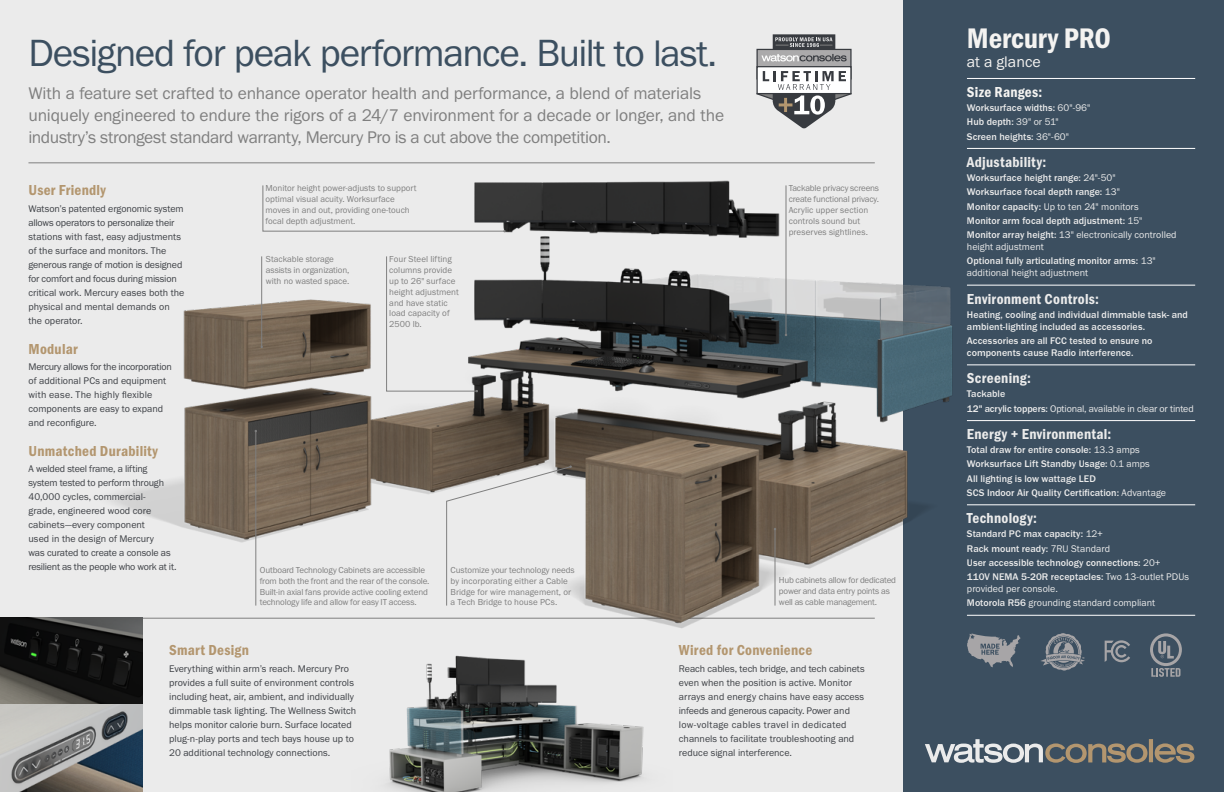
<style>
.page{position:relative;width:1224px;height:792px;background:#fff}
.page>*{position:absolute;margin:0;border:0;box-sizing:border-box;transform-origin:0 0}
.t1{font:39.3px "Franklin Gothic URW Boo";letter-spacing:-.035em;color:#3c4f60}
.t2{font:29.3px "Franklin Gothic URW Con Dem";letter-spacing:-.005em;color:#f4f3f1}
.t3{font:17.5px/22px "Franklin Gothic URW Boo";letter-spacing:-.01em;color:#7f7f7f}
.t4{font:15.9px "Franklin Gothic URW Boo";color:#f4f3f1}
.t5{font:15px "Franklin Gothic URW Con Dem";letter-spacing:.02em;color:#ebebeb}
.t6{font:15px "Franklin Gothic URW Con Dem";letter-spacing:.02em;color:#b3966f}
.t7{font:15px "Franklin Gothic URW Con Dem";letter-spacing:.015em;color:#f4f3f1}
.t8{font:10px/14px "Franklin Gothic URW Boo";color:#3d4045}
.t9{font:500 10px/14.2px "Franklin Gothic URW";letter-spacing:.005em;color:#ebebeb}
.t10{font:10px/12px "Franklin Gothic URW Boo";color:#ebebeb}
.t11{font:9px/10.8px "Franklin Gothic URW Boo";letter-spacing:-.005em;color:#7f7f7f}
.t12{font:9px/10.8px "Franklin Gothic URW Boo";letter-spacing:-.025em;color:#7f7f7f}
.s1{font-size:38.3px}
.s2{font-family:"Franklin Gothic URW Boo";font-weight:400}
.s3{font-family:"Franklin Gothic URW";font-weight:500}
</style>
<div class="page">
<div style="left:0;top:0;width:612px;height:792px;background:#ebebeb"></div>
<div style="left:612px;top:0;width:612px;height:792px;background:#ebebeb"></div>
<div style="left:904px;top:0;width:320px;height:792px;background:#3c4f60"></div>
<img style="left:84px;top:139px;width:990px;height:509px">
<hr style="left:967px;top:78px;width:228px;height:1px;background:#fff">
<hr style="left:967px;top:148px;width:228px;height:1px;background:#fff">
<hr style="left:967px;top:285px;width:228px;height:1px;background:#fff">
<hr style="left:967px;top:364px;width:228px;height:1px;background:#fff">
<hr style="left:967px;top:420px;width:228px;height:1px;background:#fff">
<hr style="left:967px;top:504px;width:228px;height:1px;background:#fff">
<hr style="left:967px;top:615px;width:228px;height:1px;background:#fff">
<hr style="left:28px;top:162px;width:847px;height:1px;background:#7f7f7f">
<svg style="left:386px;top:256px;width:92px;height:136px"></svg>
<hr style="left:786px;top:185px;width:1px;height:150px;background:#7f7f7f">
<svg style="left:262px;top:185px;width:244px;height:47px"></svg>
<hr style="left:775px;top:529px;width:1px;height:77px;background:#7f7f7f">
<svg style="left:446px;top:465px;width:126px;height:141px"></svg>
<hr style="left:261px;top:256px;width:1px;height:91px;background:#7f7f7f">
<img style="left:351px;top:633px;width:321px;height:159px">
<hr style="left:256px;top:431px;width:1px;height:175px;background:#7f7f7f">
<img style="left:0;top:618px;width:143px;height:174px">
<svg style="left:756px;top:34px;width:96px;height:95px"></svg>
<svg style="left:925px;top:739px;width:269px;height:24px"></svg>
<svg style="left:1150px;top:633px;width:32px;height:44px"></svg>
<svg style="left:1105px;top:640px;width:25px;height:22px"></svg>
<svg style="left:1040px;top:633px;width:45px;height:38px"></svg>
<svg style="left:967px;top:633px;width:54px;height:34px"></svg>
<h1 class="t1" style="left:28px;top:29px;width:690px">Designed for peak performance. Built to <span class="s1">last.</span></h1>
<p class="t3" style="left:28px;top:82px;width:697px">With a feature set crafted to enhance operator health and performance, a blend of materials uniquely engineered to endure the rigors of a 24/7 environment for a decade or longer, and the industry’s strongest standard warranty, Mercury Pro is a cut above the competition.</p>
<h3 class="t6" style="left:28px;top:180px;width:79px">User Friendly</h3>
<p class="t8" style="left:28px;top:201px;width:157px">Watson’s patented ergonomic system allows operators to personalize their stations with fast, easy adjustments of the surface and monitors. The generous range of motion is designed for comfort and focus during mission critical work. Mercury eases both the physical and mental demands on the operator.</p>
<h3 class="t6" style="left:28px;top:339px;width:51px">Modular</h3>
<p class="t8" style="left:28px;top:359px;width:145px">Mercury allows for the incorporation of additional PCs and equipment with ease. The highly flexible components are easy to expand and reconfigure.</p>
<h3 class="t6" style="left:28px;top:441px;width:131px">Unmatched Durability</h3>
<p class="t8" style="left:28px;top:462px;width:150px">A welded steel frame, a lifting system tested to perform through<br>40,000 cycles, commercial-<br>grade, engineered wood core cabinets—every component<br>used in the design of Mercury<br>was curated to create a console as resilient as the people who work at it.</p>
<p class="t11" style="left:266px;top:183px;width:153px">Monitor height power-adjusts to support optimal visual acuity. Worksurface moves in and out, providing one-touch focal depth adjustment.</p>
<p class="t11" style="left:266px;top:254px;width:85px">Stackable storage assists in organization, with no wasted space.</p>
<p class="t11" style="left:389px;top:254px;width:71px">Four Steel lifting columns provide up to 26" surface height adjustment and have static load capacity of<br>2500 lb.</p>
<p class="t11" style="left:260px;top:564px;width:171px">Outboard Technology Cabinets are accessible from both the front and the rear of the console.<br>Built-in axial fans provide active cooling extend technology life and allow for easy IT access.</p>
<p class="t11" style="left:451px;top:564px;width:126px">Customize your technology needs by incorporating either a Cable<br>Bridge for wire management, or a Tech Bridge to house PCs.</p>
<p class="t11" style="left:789px;top:183px;width:92px">Tackable privacy screens create functional privacy.<br>Acrylic upper section controls sound but preserves sightlines.</p>
<p class="t12" style="left:779px;top:575px;width:119px">Hub cabinets allow for dedicated power and data entry points as well as cable management.</p>
<h3 class="t6" style="left:169px;top:640px;width:81px">Smart Design</h3>
<p class="t8" style="left:169px;top:661px;width:189px">Everything within arm’s reach. Mercury Pro provides a full suite of environment controls including heat, air, ambient, and individually dimmable task lighting. The Wellness Switch helps monitor calorie burn. Surface located plug-n-play ports and tech bays house up to 20 additional technology connections.</p>
<h3 class="t6" style="left:679px;top:640px;width:135px">Wired for Convenience</h3>
<p class="t8" style="left:679px;top:661px;width:187px">Reach cables, tech bridge, and tech cabinets even when the position is active. Monitor arrays and energy chains have easy access infeeds and generous capacity. Power and low-voltage cables travel in dedicated channels to facilitate troubleshooting and reduce signal interference.</p>
<h2 class="t2" style="left:967px;top:19px;width:146px">Mercury PRO</h2>
<h3 class="t4" style="left:967px;top:52px;width:75px">at a glance</h3>
<h3 class="t7" style="left:967px;top:82px;width:77px">Size Ranges:</h3>
<p class="t9" style="left:967px;top:100px;width:125px">Worksurface widths: <span class="s2">60"-96"<br></span>Hub depth: <span class="s2">39" or 51"<br></span>Screen heights: <span class="s2">36"-60"</span></p>
<h3 class="t5" style="left:967px;top:152px;width:81px">Adjustability:</h3>
<p class="t9" style="left:967px;top:170px;width:154px">Worksurface height range: <span class="s2">24"-50"<br></span>Worksurface focal depth range: <span class="s2">13"</span></p>
<p class="t10" style="left:967px;top:200px;width:173px"><span class="s3">Monitor capacity:</span> Up to ten 24" monitors</p>
<p class="t9" style="left:967px;top:213px;width:177px">Monitor arm focal depth adjustment: <span class="s2">15"</span></p>
<p class="t10" style="left:967px;top:229px;width:211px"><span class="s3">Monitor array height:</span> 13" electronically controlled height adjustment</p>
<p class="t9" style="left:967px;top:254px;width:190px">Optional fully articulating monitor arms: <span class="s2">13"</span></p>
<p class="t10" style="left:967px;top:267px;width:123px">additional height adjustment</p>
<h3 class="t5" style="left:967px;top:288px;width:134px">Environment Controls:</h3>
<p class="t9" style="left:967px;top:308px;width:222px;line-height:12px">Heating, cooling and individual dimmable task- and ambient-lighting included as accessories.</p>
<p class="t9" style="left:967px;top:334px;width:187px;line-height:12px">Accessories are all FCC tested to ensure no components cause Radio interference.</p>
<h3 class="t5" style="left:967px;top:368px;width:66px">Screening:</h3>
<p class="t9" style="left:967px;top:387px;width:40px">Tackable</p>
<p class="t10" style="left:967px;top:402px;width:228px"><span class="s3">12" acrylic toppers:</span> Optional, available in clear or tinted</p>
<h3 class="t5" style="left:967px;top:424px;width:146px">Energy + Environmental:</h3>
<p class="t9" style="left:967px;top:443px;width:201px">Total draw for entire console: <span class="s2">13.3 amps </span>Worksurface Lift Standby Usage: <span class="s2">0.1 amps<br></span>All lighting is low wattage LED<br>SCS Indoor Air Quality Certification: <span class="s2">Advantage</span></p>
<h3 class="t5" style="left:967px;top:508px;width:72px">Technology:</h3>
<p class="t9" style="left:967px;top:527px;width:224px">Standard PC max capacity: <span class="s2">12+<br></span>Rack mount ready: <span class="s2">7RU Standard<br></span>User accessible technology connections: <span class="s2">20+<br></span>110V NEMA 5-20R receptacles: <span class="s2">Two 13-outlet PDUs</span></p>
<p class="t10" style="left:967px;top:582px;width:190px;line-height:14.2px">provided per console.<br><span class="s3">Motorola R56</span> grounding standard compliant</p>
</div>
